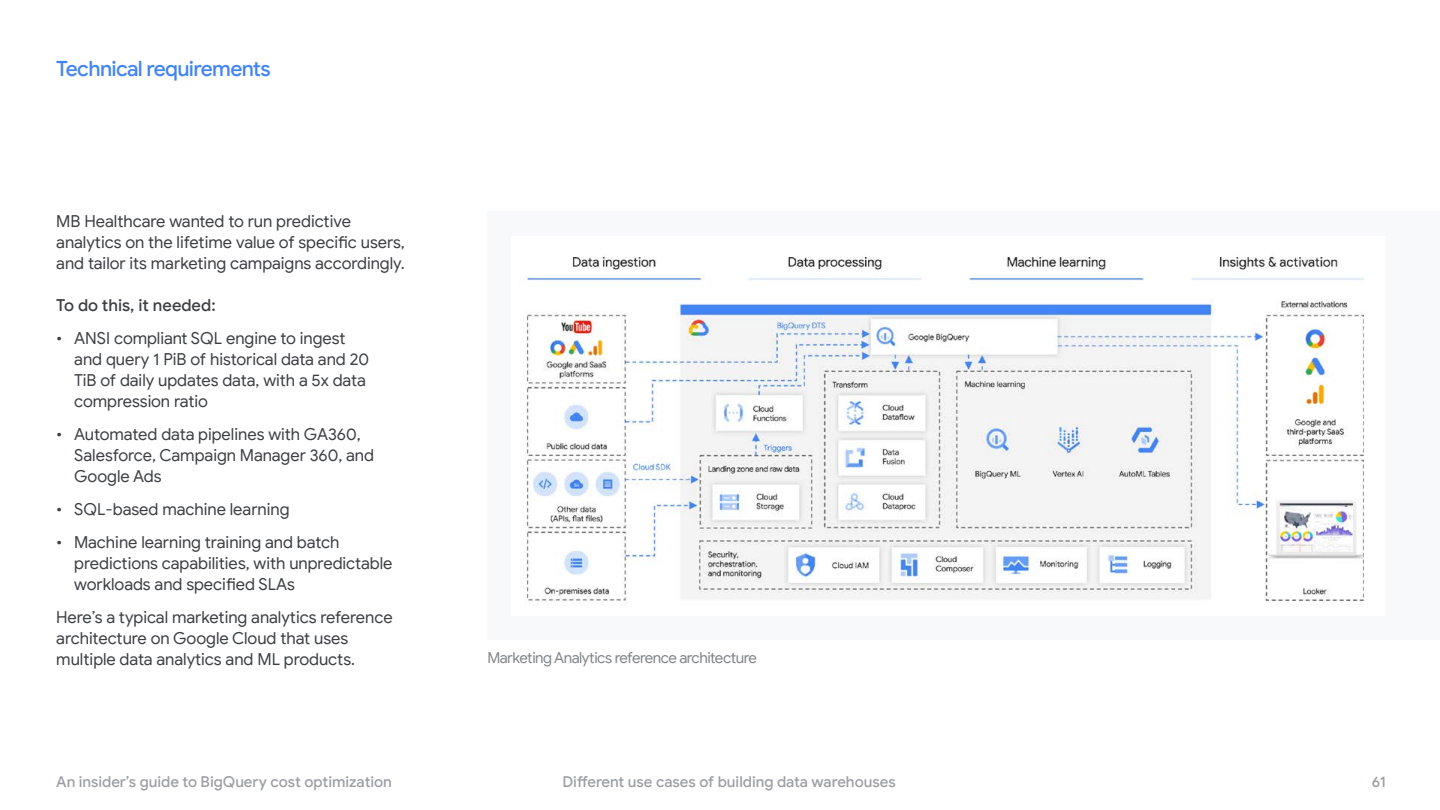
<style>
.page{position:relative;width:1440px;height:810px;background:#fff}
.page>*{position:absolute;margin:0;border:0;box-sizing:border-box;transform-origin:0 0}
.t1{font:500 21px "Google Sans";letter-spacing:-.03em;color:#4285f2}
.t2{font:16.5px/21px "Google Sans";color:#3c4043}
.t3{font:500 16.5px "Google Sans";color:#3c4043}
.t4{font:500 15px "Google Sans";letter-spacing:-.005em;color:#9ba0a6}
.t5{font:15px "Google Sans";letter-spacing:-.03em;color:#80868b}
</style>
<div class="page">
<div style="left:488px;top:212px;width:952px;height:428px;background:#f8f9fa"></div>
<div style="left:512px;top:236px;width:874px;height:380px;background:#fff"></div>
<img style="left:525px;top:255px;width:839px;height:349px">
<p class="t1" style="left:56px;top:56px;width:216px">Technical requirements</p>
<p class="t2" style="left:56px;top:211px;width:350px">MB Healthcare wanted to run predictive analytics on the lifetime value of specific users, and tailor its marketing campaigns accordingly.</p>
<p class="t3" style="left:56px;top:296px;width:161px">To do this, it needed:</p>
<p class="t2" style="left:74px;top:328px;width:296px;text-indent:-18px">• ANSI compliant SQL engine to ingest and query 1 PiB of historical data and 20<br>TiB of daily updates data, with a 5x data compression ratio</p>
<p class="t2" style="left:74px;top:424px;width:301px;text-indent:-18px">• Automated data pipelines with GA360,<br>Salesforce, Campaign Manager 360, and<br>Google Ads</p>
<p class="t2" style="left:56px;top:499px;width:235px">• SQL-based machine learning</p>
<p class="t2" style="left:74px;top:532px;width:320px;text-indent:-18px">• Machine learning training and batch predictions capabilities, with unpredictable workloads and specified SLAs</p>
<p class="t2" style="left:56px;top:607px;width:338px">Here’s a typical marketing analytics reference architecture on Google Cloud that uses multiple data analytics and ML products.</p>
<p class="t5" style="left:488px;top:649px;width:271px">Marketing Analytics reference architecture</p>
<p class="t4" style="left:56px;top:773px;width:337px">An insider’s guide to BigQuery cost optimization</p>
<p class="t4" style="left:562px;top:773px;width:335px">Different use cases of building data warehouses</p>
<p class="t4" style="left:1372px;top:773px;width:16px">61</p>
</div>
